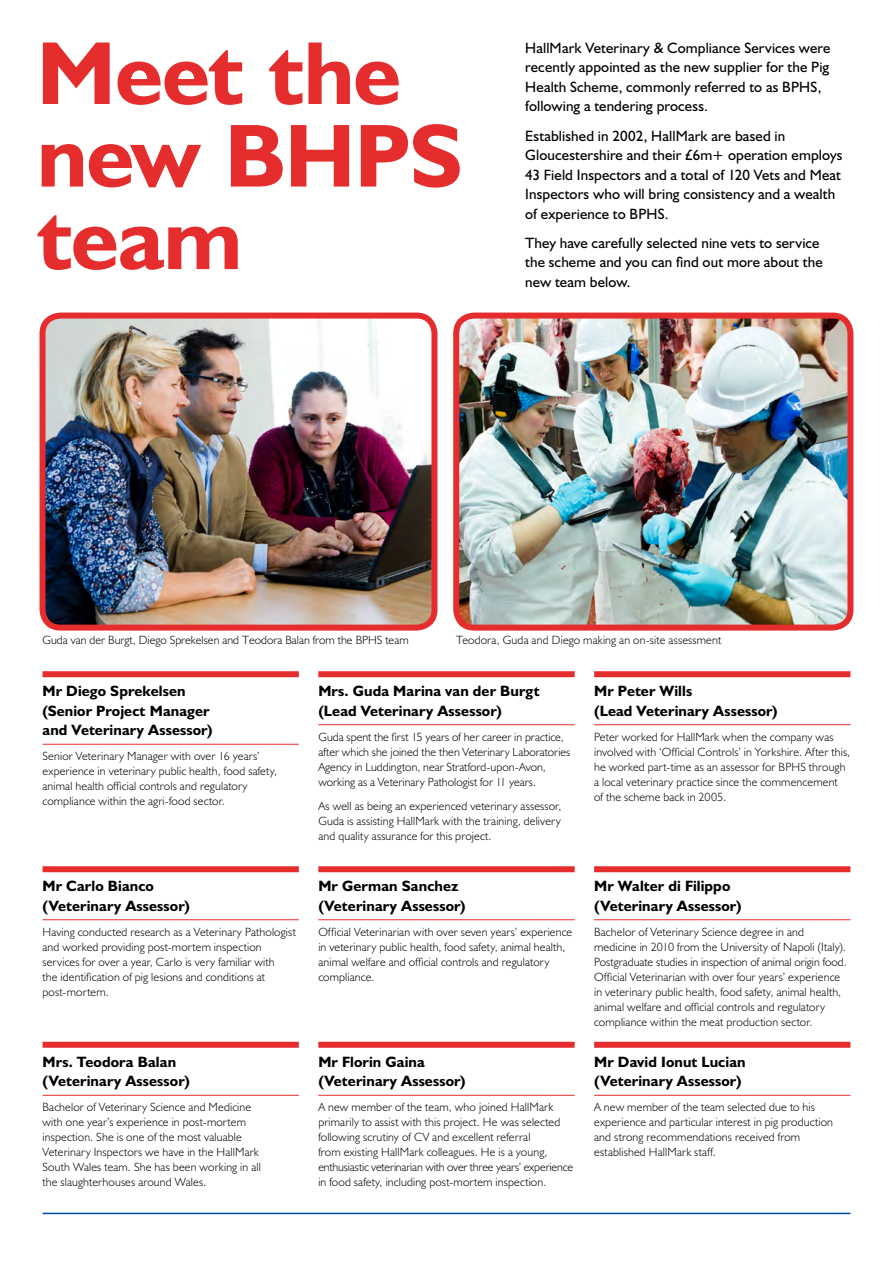
<style>
.page{position:relative;width:893px;height:1263px;background:#fff}
.page>*{position:absolute;margin:0;border:0;box-sizing:border-box;transform-origin:0 0}
.t1{font:700 90px/82.5px "Humanist 521 BT";letter-spacing:-.01em;color:#e62d2d}
.t2{font:15px/19.5px "Humanist 521 BT";letter-spacing:.01em;color:#000}
.t3{font:700 15px/19.5px "Humanist 521 BT";letter-spacing:.01em;color:#000}
.t4{font:300 12px/15px "Humanist 521 BT";letter-spacing:.01em;color:#000}
</style>
<div class="page">
<div style="left:43px;top:671px;width:256px;height:6px;background:#e62d2d"></div>
<hr style="left:43px;top:744px;width:256px;height:1px;background:#e62d2d">
<div style="left:318px;top:671px;width:257px;height:6px;background:#e62d2d"></div>
<hr style="left:318px;top:724px;width:257px;height:1px;background:#e62d2d">
<div style="left:594px;top:671px;width:256px;height:6px;background:#e62d2d"></div>
<hr style="left:594px;top:724px;width:256px;height:1px;background:#e62d2d">
<div style="left:43px;top:866px;width:256px;height:6px;background:#e62d2d"></div>
<hr style="left:43px;top:919px;width:256px;height:1px;background:#e62d2d">
<div style="left:318px;top:866px;width:257px;height:6px;background:#e62d2d"></div>
<hr style="left:318px;top:919px;width:257px;height:1px;background:#e62d2d">
<div style="left:594px;top:866px;width:256px;height:6px;background:#e62d2d"></div>
<hr style="left:594px;top:919px;width:256px;height:1px;background:#e62d2d">
<div style="left:43px;top:1042px;width:256px;height:6px;background:#e62d2d"></div>
<hr style="left:43px;top:1095px;width:256px;height:1px;background:#e62d2d">
<div style="left:318px;top:1042px;width:257px;height:6px;background:#e62d2d"></div>
<hr style="left:318px;top:1095px;width:257px;height:1px;background:#e62d2d">
<div style="left:594px;top:1042px;width:256px;height:6px;background:#e62d2d"></div>
<hr style="left:594px;top:1095px;width:256px;height:1px;background:#e62d2d">
<hr style="left:43px;top:1213px;width:807px;height:1px;background:#004a9a">
<img style="left:460px;top:320px;width:386px;height:304px">
<div style="left:453px;top:313px;width:400px;height:318px;border:6px solid #e62d2d;border-radius:18px"></div>
<img style="left:47px;top:320px;width:383px;height:304px">
<div style="left:40px;top:313px;width:397px;height:318px;border:6px solid #e62d2d;border-radius:18px"></div>
<h1 class="t1" style="left:37px;top:30px;width:427px">Meet the new BHPS team</h1>
<p class="t2" style="left:525px;top:38px;width:307px">HallMark Veterinary &amp; Compliance Services were recently appointed as the new supplier for the Pig Health Scheme, commonly referred to as BPHS, following a tendering process.</p>
<p class="t2" style="left:525px;top:125px;width:319px">Established in 2002, HallMark are based in Gloucestershire and their £6m+ operation employs 43 Field Inspectors and a total of 120 Vets and Meat Inspectors who will bring consistency and a wealth of experience to BPHS.</p>
<p class="t2" style="left:525px;top:233px;width:299px">They have carefully selected nine vets to service the scheme and you can find out more about the new team below.</p>
<p class="t4" style="left:43px;top:632px;width:368px">Guda van der Burgt, Diego Sprekelsen and Teodora Balan from the BPHS team</p>
<p class="t4" style="left:456px;top:632px;width:267px">Teodora, Guda and Diego making an on-site assessment</p>
<p class="t3" style="left:43px;top:681px;width:172px">Mr Diego Sprekelsen (Senior Project Manager and Veterinary Assessor)</p>
<p class="t4" style="left:43px;top:748px;width:236px">Senior Veterinary Manager with over 16 years’ experience in veterinary public health, food safety, animal health official controls and regulatory compliance within the agri-food sector.</p>
<p class="t3" style="left:43px;top:876px;width:149px">Mr Carlo Bianco (Veterinary Assessor)</p>
<p class="t4" style="left:43px;top:924px;width:255px">Having conducted research as a Veterinary Pathologist and worked providing post-mortem inspection services for over a year, Carlo is very familiar with<br>the identification of pig lesions and conditions at post‑mortem.</p>
<p class="t3" style="left:43px;top:1052px;width:149px">Mrs. Teodora Balan (Veterinary Assessor)</p>
<p class="t4" style="left:43px;top:1099px;width:220px">Bachelor of Veterinary Science and Medicine with one year’s experience in post-mortem inspection. She is one of the most valuable Veterinary Inspectors we have in the HallMark South Wales team. She has been working in all the slaughterhouses around Wales.</p>
<p class="t3" style="left:318px;top:681px;width:223px">Mrs. Guda Marina van der Burgt (Lead Veterinary Assessor)</p>
<p class="t4" style="left:318px;top:729px;width:254px">Guda spent the first 15 years of her career in practice, after which she joined the then Veterinary Laboratories Agency in Luddington, near Stratford-upon-Avon, working as a Veterinary Pathologist for 11 years.</p>
<p class="t4" style="left:318px;top:798px;width:245px;text-align:justify">As well as being an experienced veterinary assessor, Guda is assisting HallMark with the training, delivery and quality assurance for this project.</p>
<p class="t3" style="left:318px;top:876px;width:149px">Mr German Sanchez (Veterinary Assessor)</p>
<p class="t4" style="left:318px;top:924px;width:256px">Official Veterinarian with over seven years’ experience in veterinary public health, food safety, animal health, animal welfare and official controls and regulatory compliance.</p>
<p class="t3" style="left:318px;top:1052px;width:149px">Mr Florin Gaina (Veterinary Assessor)</p>
<p class="t4" style="left:318px;top:1099px;width:256px">A new member of the team, who joined HallMark primarily to assist with this project. He was selected following scrutiny of CV and excellent referral<br>from existing HallMark colleagues. He is a young, enthusiastic veterinarian with over three years’ experience in food safety, including post-mortem inspection.</p>
<p class="t3" style="left:594px;top:681px;width:185px">Mr Peter Wills<br>(Lead Veterinary Assessor)</p>
<p class="t4" style="left:594px;top:729px;width:258px">Peter worked for HallMark when the company was involved with ‘Official Controls’ in Yorkshire. After this, he worked part-time as an assessor for BPHS through a local veterinary practice since the commencement<br>of the scheme back in 2005.</p>
<p class="t3" style="left:594px;top:876px;width:149px">Mr Walter di Filippo (Veterinary Assessor)</p>
<p class="t4" style="left:594px;top:924px;width:254px">Bachelor of Veterinary Science degree in and medicine in 2010 from the University of Napoli (Italy).<br>Postgraduate studies in inspection of animal origin food.<br>Official Veterinarian with over four years’ experience in veterinary public health, food safety, animal health, animal welfare and official controls and regulatory compliance within the meat production sector.</p>
<p class="t3" style="left:594px;top:1052px;width:153px">Mr David Ionut Lucian (Veterinary Assessor)</p>
<p class="t4" style="left:594px;top:1099px;width:240px">A new member of the team selected due to his experience and particular interest in pig production and strong recommendations received from established HallMark staff.</p>
</div>
